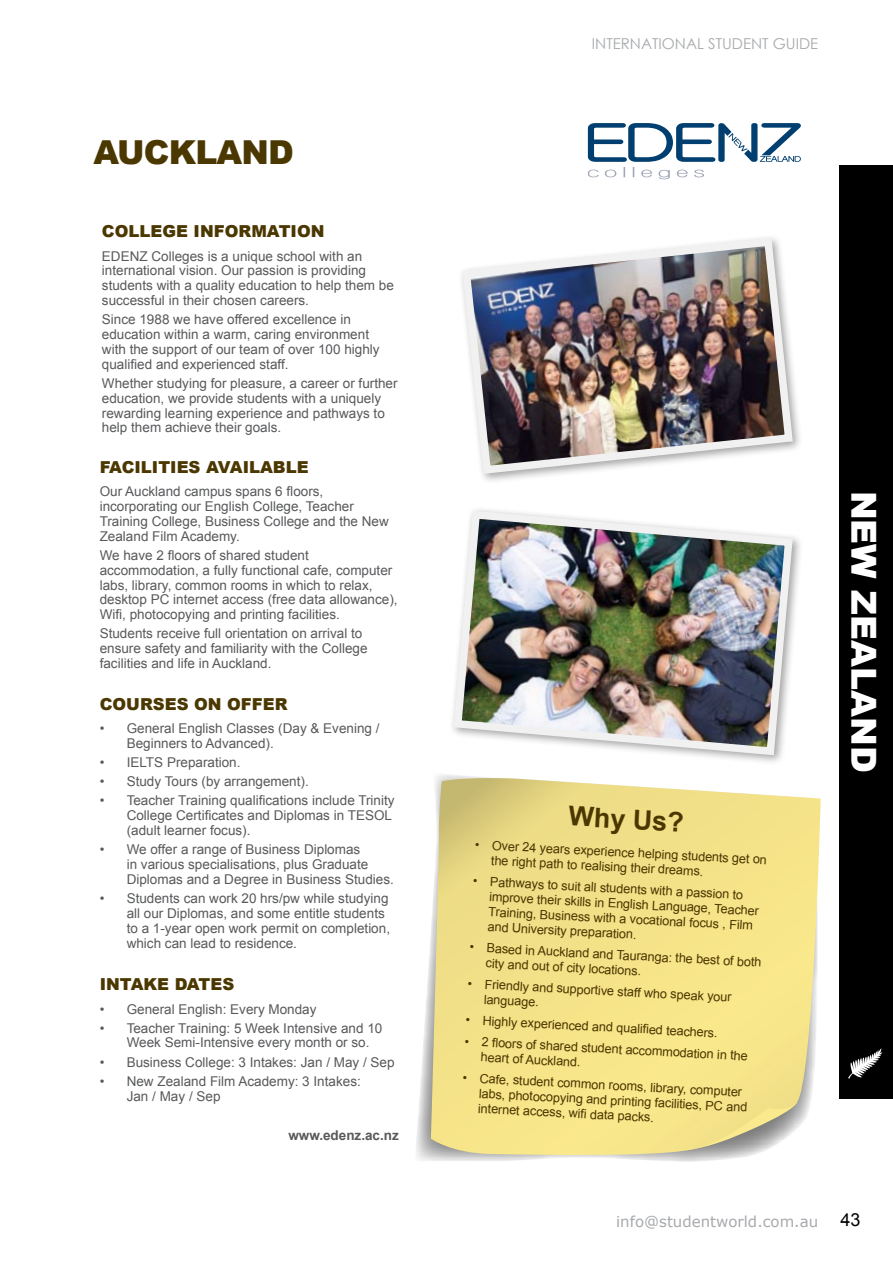
<style>
.page{position:relative;width:893px;height:1263px;background:#fff}
.page>*{position:absolute;margin:0;border:0;box-sizing:border-box;transform-origin:0 0}
.t1{font:900 34.5px "Arial";color:#fff}
.t2{font:900 33px "Arial";letter-spacing:-.025em;color:#4b3700}
.t3{font:700 27px "Arial";color:#4b3700}
.t4{font:900 16.5px "Arial";color:#4b3700}
.t5{font:15px "Verdana";color:#a7a9ac}
.t6{font:15px "Century Gothic";color:#a7a9ac}
.t7{font:13.5px/14.9px "Arial";color:#58595b}
.t8{font:700 13.5px "Arial";color:#58595b}
.t9{font:12.75px/15px "Arial";color:#4b3700}
.s1{font-family:"Arial";font-size:18px;color:#000}
</style>
<div class="page">
<img style="left:416px;top:774px;width:331px;height:388px">
<svg style="left:431px;top:778px;width:390px;height:378px;background:#f1e18f"></svg>
<img style="left:461px;top:237px;width:336px;height:241px">
<svg style="left:587px;top:123px;width:214px;height:57px"></svg>
<img style="left:452px;top:509px;width:345px;height:250px">
<div style="left:839px;top:165px;width:54px;height:933px;background:#000"></div>
<svg style="left:848px;top:1048px;width:34px;height:31px"></svg>
<h2 class="t2" style="left:94px;top:128px;width:202px">AUCKLAND</h2>
<p class="t4" style="left:102px;top:219px;width:62px">COLLEGE</p>
<p class="t4" style="left:194px;top:219px;width:132px">I NFORMATION</p>
<p class="t7" style="left:102px;top:248px;width:293px">EDENZ Colleges is a unique school with an international vision. Our passion is providing students with a quality education to help them be successful in their chosen careers.</p>
<p class="t7" style="left:102px;top:312px;width:279px">Since 1988 we have offered excellence in education within a warm, caring environment with the support of our team of over 100 highly qualified and experienced staff.</p>
<p class="t7" style="left:102px;top:376px;width:297px">Whether studying for pleasure, a career or further education, we provide students with a uniquely rewarding learning experience and pathways to help them achieve their goals.</p>
<p class="t4" style="left:100px;top:455px;width:209px">FACILITIES AVAILABLE</p>
<p class="t7" style="left:100px;top:484px;width:291px">Our Auckland campus spans 6 floors, incorporating our English College, Teacher Training College, Business College and the New Zealand Film Academy.</p>
<p class="t7" style="left:100px;top:548px;width:299px">We have 2 floors of shared student accommodation, a fully functional cafe, computer labs, library, common rooms in which to relax, desktop PC internet access (free data allowance), Wifi, photocopying and printing facilities.</p>
<p class="t7" style="left:100px;top:626px;width:269px">Students receive full orientation on arrival to ensure safety and familiarity with the College facilities and life in Auckland.</p>
<p class="t4" style="left:100px;top:692px;width:66px">COURSES</p>
<p class="t4" style="left:194px;top:692px;width:46px">ON OFFE</p>
<p class="t4" style="left:275px;top:692px;width:14px">R</p>
<p class="t7" style="left:127px;top:721px;width:254px;text-indent:-27px">• General English Classes (Day &amp; Evening /<br>Beginners to Advanced).</p>
<p class="t7" style="left:100px;top:755px;width:142px">• IELTS Preparation.</p>
<p class="t7" style="left:100px;top:774px;width:211px">• Study Tours (by arrangement).</p>
<p class="t7" style="left:127px;top:793px;width:269px;text-indent:-27px">• Teacher Training qualifications include Trinity<br>College Certificates and Diplomas in TESOL (adult learner focus).</p>
<p class="t7" style="left:127px;top:842px;width:269px;text-indent:-27px">• We offer a range of Business Diplomas<br>in various specialisations, plus Graduate<br>Diplomas and a Degree in Business Studies.</p>
<p class="t7" style="left:127px;top:891px;width:265px;text-indent:-27px">• Students can work 20 hrs/pw while studying all our Diplomas, and some entitle students to a 1-year open work permit on completion, which can lead to residence.</p>
<p class="t4" style="left:100px;top:972px;width:123px">I NTAKE DATES</p>
<p class="t7" style="left:100px;top:1001px;width:218px">• General English: Every Monday</p>
<p class="t7" style="left:127px;top:1020px;width:257px;text-indent:-27px">• Teacher Training: 5 Week Intensive and 10<br>Week Semi-Intensive every month or so.</p>
<p class="t7" style="left:100px;top:1054px;width:296px">• Business College: 3 Intakes: Jan / May / Sep</p>
<p class="t7" style="left:127px;top:1074px;width:236px;text-indent:-27px">• New Zealand Film Academy: 3 Intakes:<br>Jan / May / Sep</p>
<p class="t8" style="left:288px;top:1126px;width:112px">www.edenz.ac.nz</p>
<p class="t6" style="left:592px;top:33px;width:228px">INTERNATIONAL STUDENT GUIDE</p>
<h3 class="t3" style="left:569px;top:798px;width:117px;rotate:3deg">Why Us?</h3>
<p class="t9" style="left:492px;top:838px;width:277px;rotate:3deg">Over 24 years experience helping students get on</p>
<p class="t9" style="left:473px;top:873px;width:272px;rotate:3deg">• Pathways to suit all students with a passion to</p>
<p class="t9" style="left:489px;top:904px;width:266px;rotate:3deg">Training, Business with a vocational focus , Film</p>
<p class="t9" style="left:492px;top:853px;width:214px;rotate:3deg">the right path to realising their dreams.</p>
<p class="t9" style="left:490px;top:889px;width:272px;rotate:3deg">improve their skills in English Language, Teacher</p>
<p class="t9" style="left:488px;top:919px;width:151px;rotate:3deg">and University preparation.</p>
<p class="t9" style="left:487px;top:940px;width:277px;text-indent:-17px;rotate:3deg">• Based in Auckland and Tauranga: the best of both city and out of city locations.</p>
<p class="t9" style="left:485px;top:977px;width:249px;text-indent:-17px;rotate:3deg">• Friendly and supportive staff who speak your language.</p>
<p class="t9" style="left:466px;top:1012px;width:254px;rotate:3deg">• Highly experienced and qualifi ed teachers.</p>
<p class="t9" style="left:482px;top:1034px;width:268px;text-indent:-17px;rotate:3deg">• 2 fl oors of shared student accommodation in the heart of Auckland.</p>
<p class="t9" style="left:480px;top:1071px;width:270px;text-indent:-17px;rotate:3deg">• Cafe, student common rooms, library, computer labs, photocopying and printing facilities, PC and internet access, wifi data packs.</p>
<h1 class="t1" style="left:889px;top:491px;width:283px;rotate:90deg">NEW ZEALAND</h1>
<p class="t5" style="left:616px;top:1211px;width:246px">info@studentworld.com.au <span class="s1">43</span></p>
</div>
